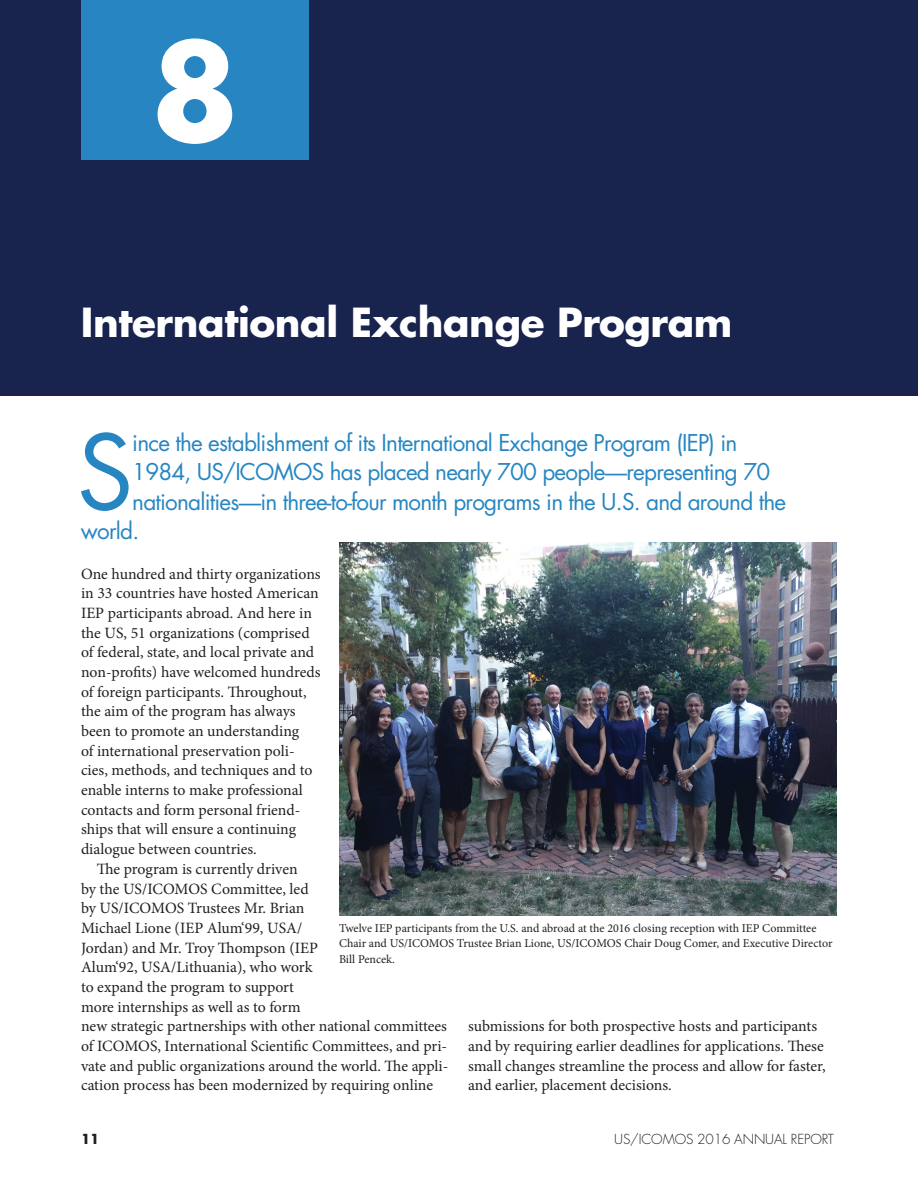
<style>
.page{position:relative;width:918px;height:1188px;background:#fff}
.page>*{position:absolute;margin:0;border:0;box-sizing:border-box;transform-origin:0 0}
.t1{font:700 129.6px "Futura";color:#fff}
.t2{font:100.8px "Futura";color:#2786c2}
.t3{font:700 39px "Futura";letter-spacing:-.01em;color:#fff}
.t4{font:22.5px "Futura";letter-spacing:-.035em;color:#2786c2}
.t5{font:15.75px/19.6px "Minion Pro";color:#231f20}
.t6{font:300 13.5px "Futura";letter-spacing:-.01em;color:#231f20}
.t7{font:700 13.5px "Futura";color:#231f20}
.t8{font:12px/15.8px "Minion Pro";color:#231f20}
</style>
<div class="page">
<div style="left:0;top:0;width:918px;height:396px;background:#18234e"></div>
<div style="left:81px;top:0;width:228px;height:160px;background:#2786c2"></div>
<img style="left:339px;top:542px;width:498px;height:374px">
<h1 class="t1" style="left:150px;top:1px;width:90px">8</h1>
<h3 class="t3" style="left:81px;top:295px;width:653px">International Exchange Program</h3>
<h2 class="t2" style="left:77px;top:403px;width:58px">S</h2>
<h3 class="t4" style="left:132px;top:427px;width:607px">ince the establishment of its International Exchange Program (IEP) in</h3>
<h3 class="t4" style="left:132px;top:456px;width:639px">1984, US/ICOMOS has placed nearly 700 people—representing 70</h3>
<h3 class="t4" style="left:132px;top:486px;width:655px">nationalities—in three-to-four month programs in the U.S. and around the</h3>
<h3 class="t4" style="left:81px;top:515px;width:60px">world.</h3>
<p class="t5" style="left:81px;top:564px;width:241px">One hundred and thirty organizations in 33 countries have hosted American IEP participants abroad. And here in the US, 51 organizations (comprised of federal, state, and local private and non-profits) have welcomed hundreds of foreign participants. Throughout, the aim of the program has always been to promote an understanding<br>of international preservation poli&shy;cies, methods, and techniques and to enable interns to make professional contacts and form personal friend&shy;ships that will ensure a continuing dialogue between countries.</p>
<p class="t5" style="left:81px;top:859px;width:369px;text-indent:16px">The program is currently driven<br>by the US/ICOMOS Committee, led<br>by US/ICOMOS Trustees Mr. Brian<br>Michael Lione (IEP Alum‘99, USA/<br>Jordan) and Mr. Troy Thompson (IEP<br>Alum‘92, USA/Lithuania), who work<br>to expand the program to support<br>more internships as well as to form<br>new strategic partnerships with other national committees of ICOMOS, International Scientific Committees, and pri&shy;vate and public organizations around the world. The appli&shy;cation process has been modernized by requiring online</p>
<p class="t8" style="left:339px;top:920px;width:495px">Twelve IEP participants from the U.S. and abroad at the 2016 closing reception with IEP Committee<br>Chair and US/ICOMOS Trustee Brian Lione, US/ICOMOS Chair Doug Comer, and Executive Director<br>Bill Pencek.</p>
<p class="t5" style="left:468px;top:1017px;width:359px">submissions for both prospective hosts and participants and by requiring earlier deadlines for applications. These small changes streamline the process and allow for faster, and earlier, placement decisions.</p>
<p class="t7" style="left:81px;top:1130px;width:20px">11</p>
<p class="t6" style="left:614px;top:1131px;width:221px">US/ICOMOS 2016 ANNUAL REPORT</p>
</div>
